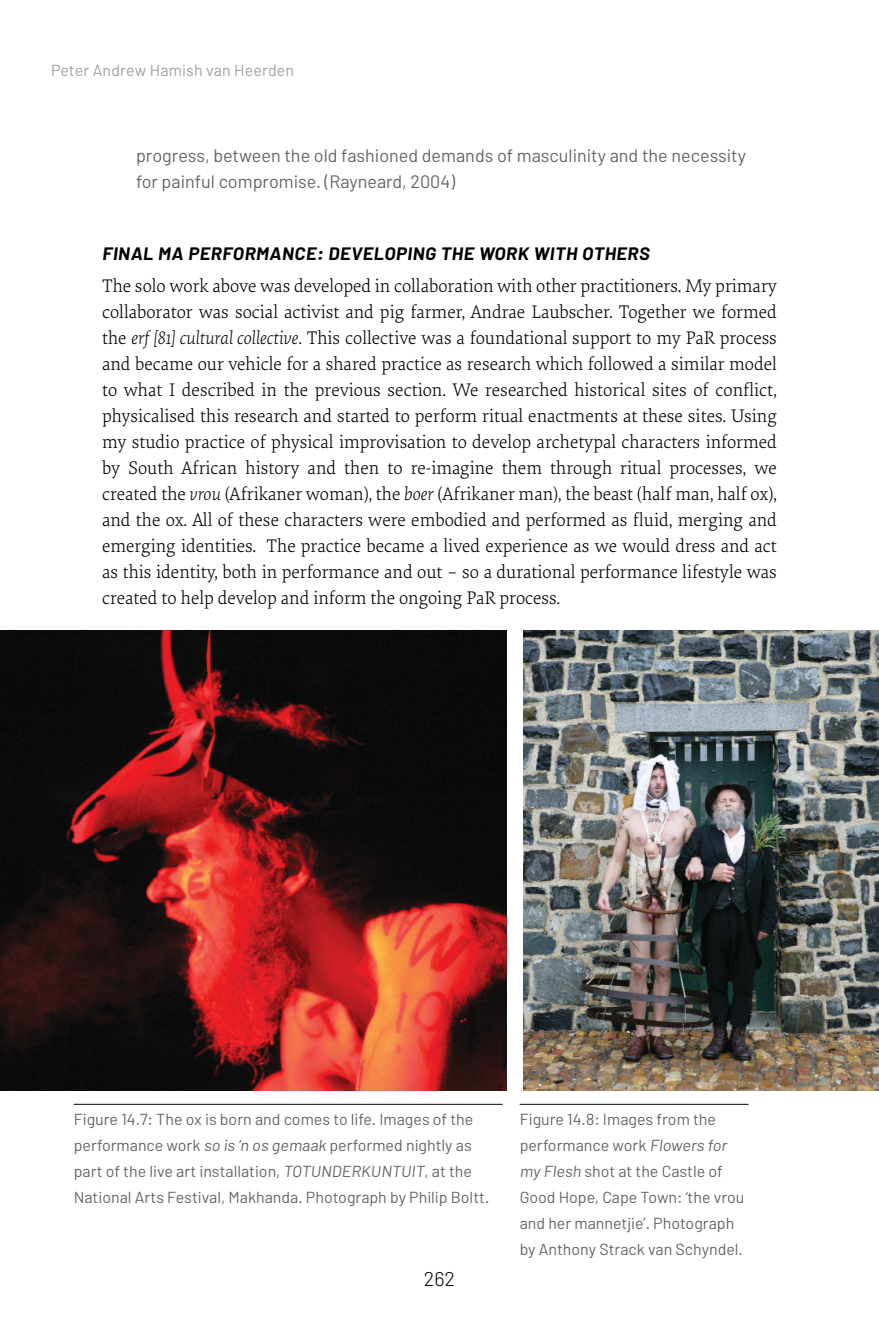
<style>
.page{position:relative;width:879px;height:1333px;background:#fff}
.page>*{position:absolute;margin:0;border:0;box-sizing:border-box;transform-origin:0 0}
.t1{font:300 20px "Barlow";color:#000}
.t2{font:300 19px/26px "Elena Basic";color:#000;text-align:justify}
.t3{font:18px/26px "Barlow";color:#636466}
.t4{font:700 18px "Barlow";color:#000}
.t5{font:16px/26px "Barlow";color:#636466}
.t6{font:16px "Barlow";letter-spacing:.01em;color:#9d9fa2}
.s1{font-style:italic}
</style>
<div class="page">
<hr style="left:74px;top:1103px;width:429px;height:1px;background:#000">
<hr style="left:520px;top:1103px;width:228px;height:1px;background:#000">
<img style="left:0;top:630px;width:507px;height:460px">
<img style="left:524px;top:630px;width:355px;height:460px">
<p class="t6" style="left:51px;top:60px;width:245px">Peter Andrew Hamish van Heerden</p>
<p class="t3" style="left:136px;top:142px;width:611px">progress, between the old fashioned demands of masculinity and the necessity for painful compromise. (Rayneard, 2004)</p>
<p class="t4" style="left:102px;top:242px;width:552px">FINAL MA PERFORMANCE: DEVELOPING THE WORK WITH OTHERS</p>
<p class="t2" style="left:102px;top:272px;width:676px">The solo work above was developed in collaboration with other practitioners. My primary collaborator was social activist and pig farmer, Andrae Laubscher. Together we formed the <span class="s1">erf [81] cultural collective</span>. This collective was a foundational support to my PaR process and became our vehicle for a shared practice as research which followed a similar model to what I described in the previous section. We researched historical sites of conflict, physicalised this research and started to perform ritual enactments at these sites. Using my studio practice of physical improvisation to develop archetypal characters informed by South African history and then to re-imagine them through ritual processes, we created the <span class="s1">vrou</span> (Afrikaner woman), the <span class="s1">boer</span> (Afrikaner man), the beast (half man, half ox), and the ox. All of these characters were embodied and performed as fluid, merging and emerging identities. The practice became a lived experience as we would dress and act as this identity, both in performance and out – so a durational performance lifestyle was created to help develop and inform the ongoing PaR process.</p>
<p class="t5" style="left:74px;top:1105px;width:417px">Figure 14.7: The ox is born and comes to life. Images of the performance work so is ‘n os gemaak performed nightly as part of the live art installation, TOTUNDERKUNTUIT, at the National Arts Festival, Makhanda. Photograph by Philip Boltt.</p>
<p class="t5" style="left:520px;top:1105px;width:226px">Figure 14.8: Images from the performance work Flowers for my Flesh shot at the Castle of<br>Good Hope, Cape Town: ‘the vrou and her mannetjie’. Photograph by Anthony Strack van Schyndel.</p>
<p class="t1" style="left:424px;top:1264px;width:33px">262</p>
</div>
